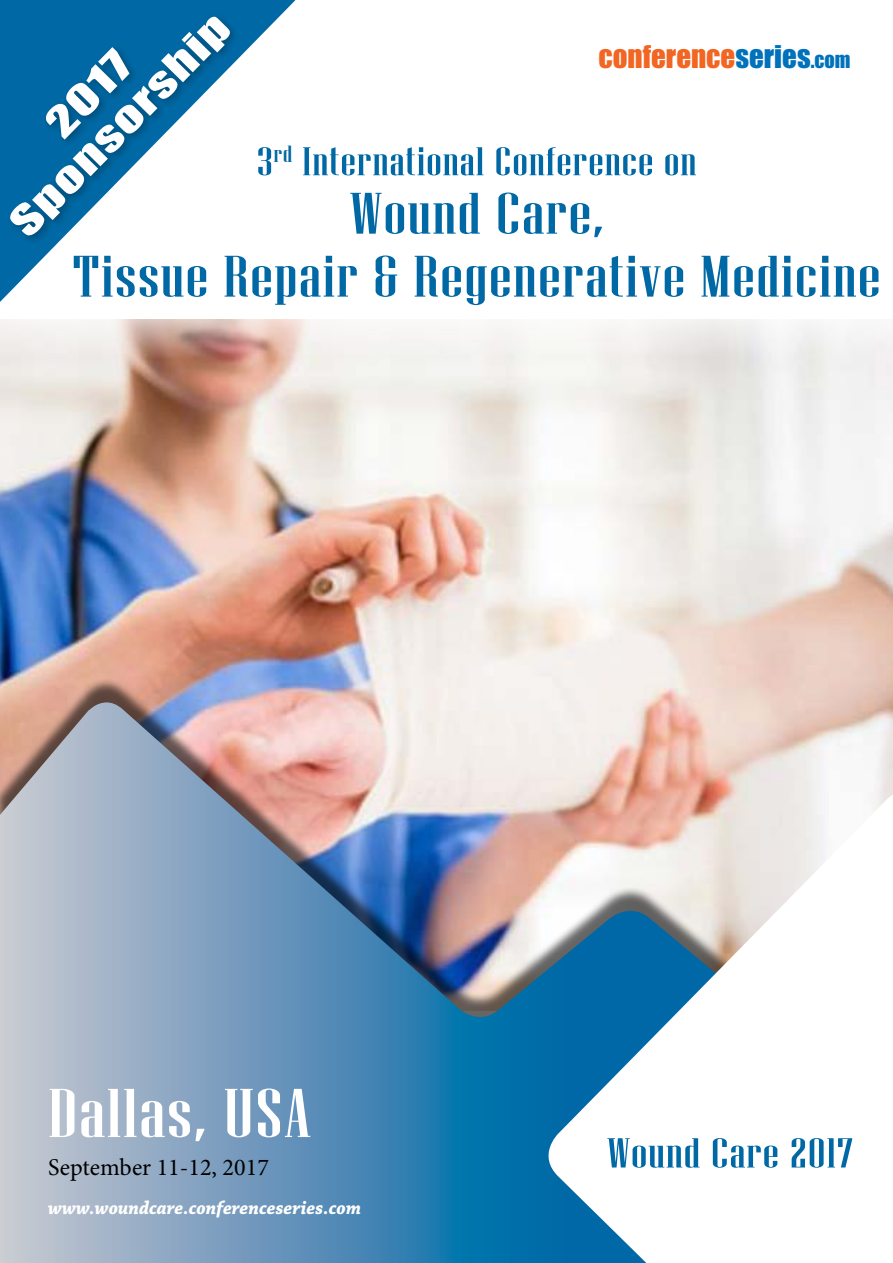
<style>
.page{position:relative;width:893px;height:1263px;background:#fff}
.page>*{position:absolute;margin:0;border:0;box-sizing:border-box;transform-origin:0 0}
.t1{font:68.85px "Niagara Solid";letter-spacing:.02em;color:#fff;scale:1.39 1}
.t2{font:58.35px/63px "Niagara Solid";letter-spacing:.02em;color:#0069a5;text-align:center;scale:1.4 1}
.t3{font:41.85px "Niagara Solid";letter-spacing:.02em;color:#0069a5;scale:1.39 1}
.t4{font:39.9px "Niagara Solid";letter-spacing:.02em;color:#0069a5;scale:1.39 1}
.t5{font:39px/44.2px "Impact";color:#fff;text-align:center;scale:1.39 1}
.t6{font:28.95px "Impact";color:#f26522}
.t7{font:24.15px "Minion Pro";color:#000}
.t8{font:italic 700 19.5px "Chaparral Pro";color:#fff;scale:.95 1}
.s1{color:#0072bc}
.s2{font-size:20.25px;color:#0072bc}
</style>
<div class="page">
<img style="left:0;top:319px;width:893px;height:358px">
<svg style="left:0;top:0;width:296px;height:302px"></svg>
<div style="left:0;top:677px;width:893px;height:577px;background:#000;opacity:.6"></div>
<img style="left:0;top:702px;width:893px;height:561px">
<svg style="left:537px;top:795px;width:356px;height:468px"></svg>
<div style="left:6px;top:12px;width:234px;height:235px;background:#000;opacity:.3"></div>
<p class="t5" style="left:-31px;top:180px;width:212px;rotate:-45deg">2017<br>SPONSORSHIP</p>
<p class="t6" style="left:598px;top:34px;width:253px">CONFERENCE<span class="s1">SERIES</span><span class="s2">.COM</span></p>
<p class="t4" style="left:257px;top:140px;width:318px">3<sup>rd</sup> International Conference on</p>
<p class="t2" style="left:73px;top:182px;width:579px">Wound Care,<br>Tissue Repair &amp; Regenerative Medicine</p>
<p class="t1" style="left:48px;top:1077px;width:190px">Dallas, USA</p>
<p class="t7" style="left:48px;top:1151px;width:222px">September 11-12, 2017</p>
<p class="t8" style="left:48px;top:1196px;width:331px">www.woundcare.conferenceseries.com</p>
<p class="t3" style="left:607px;top:1131px;width:178px">Wound Care 2017</p>
</div>
